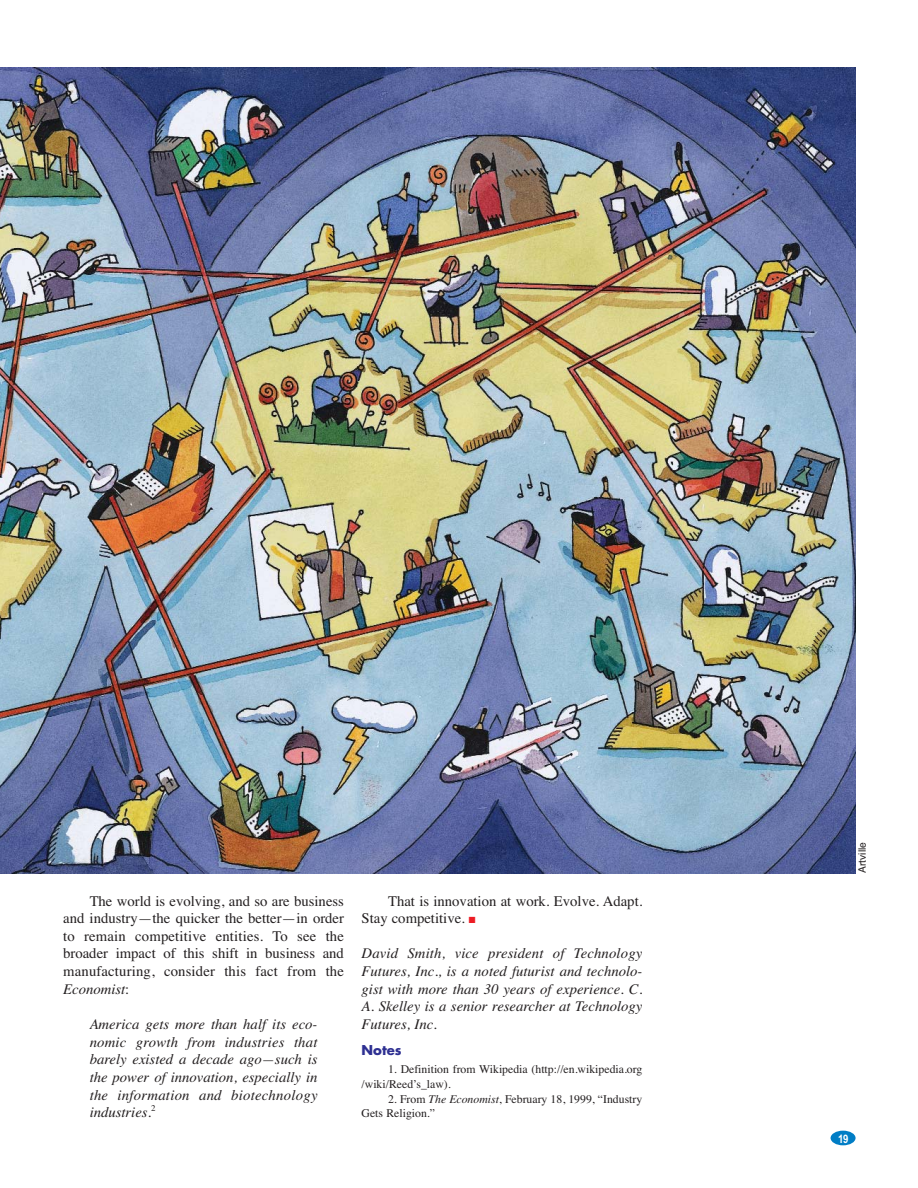
<style>
.page{position:relative;width:918px;height:1188px;background:#fff}
.page>*{position:absolute;margin:0;border:0;box-sizing:border-box;transform-origin:0 0}
.t1{font:italic 14.7px/17.7px "Times";color:#231f20;text-align:justify}
.t2{font:14.7px/17.7px "Times";color:#231f20;text-align:justify}
.t3{font:700 13.2px "Futura";color:#2e3092}
.t4{font:11.7px/14.7px "Times";color:#231f20}
.t5{font:700 11.7px "Arial Narrow";color:#fff}
.t6{font:10.35px "Helvetica";color:#231f20}
.s1{font-style:italic}
.s2{color:#ed1c24}
</style>
<div class="page">
<div style="left:831px;top:1131px;width:25px;height:14px;background:#007dc5;border-radius:50%"></div>
<img style="left:0;top:68px;width:855px;height:805px">
<p class="t2" style="left:63px;top:893px;width:282px;text-indent:26px">The world is evolving, and so are business and industry—the quicker the better—in order to remain competitive entities. To see the broader impact of this shift in business and manufacturing, consider this fact from the <span class="s1">Economist</span>:</p>
<p class="t1" style="left:90px;top:1017px;width:229px">America gets more than half its eco&shy;nomic growth from industries that barely existed a decade ago—such is the power of innovation, especially in the information and biotechnology industries.<sup>2</sup></p>
<p class="t2" style="left:362px;top:893px;width:282px;text-indent:26px">That is innovation at work. Evolve. Adapt.<br>Stay competitive. <span class="s2">■</span></p>
<p class="t1" style="left:362px;top:946px;width:282px">David Smith, vice president of Technology Futures, Inc., is a noted futurist and technolo&shy;gist with more than 30 years of experience. C.<br>A. Skelley is a senior researcher at Technology Futures, Inc.</p>
<p class="t3" style="left:362px;top:1045px;width:42px">Notes</p>
<p class="t4" style="left:362px;top:1063px;width:282px;text-indent:26px">1. Definition from Wikipedia (http://en.wikipedia.org /wiki/Reed’s_law).</p>
<p class="t4" style="left:362px;top:1092px;width:282px;text-indent:26px">2. From <span class="s1">The Economist</span>, February 18, 1999, “Industry<br>Gets Religion.”</p>
<p class="t6" style="left:859px;top:873px;width:32px;rotate:-90deg">Artville</p>
<p class="t5" style="left:838px;top:1134px;width:12px">19</p>
</div>
